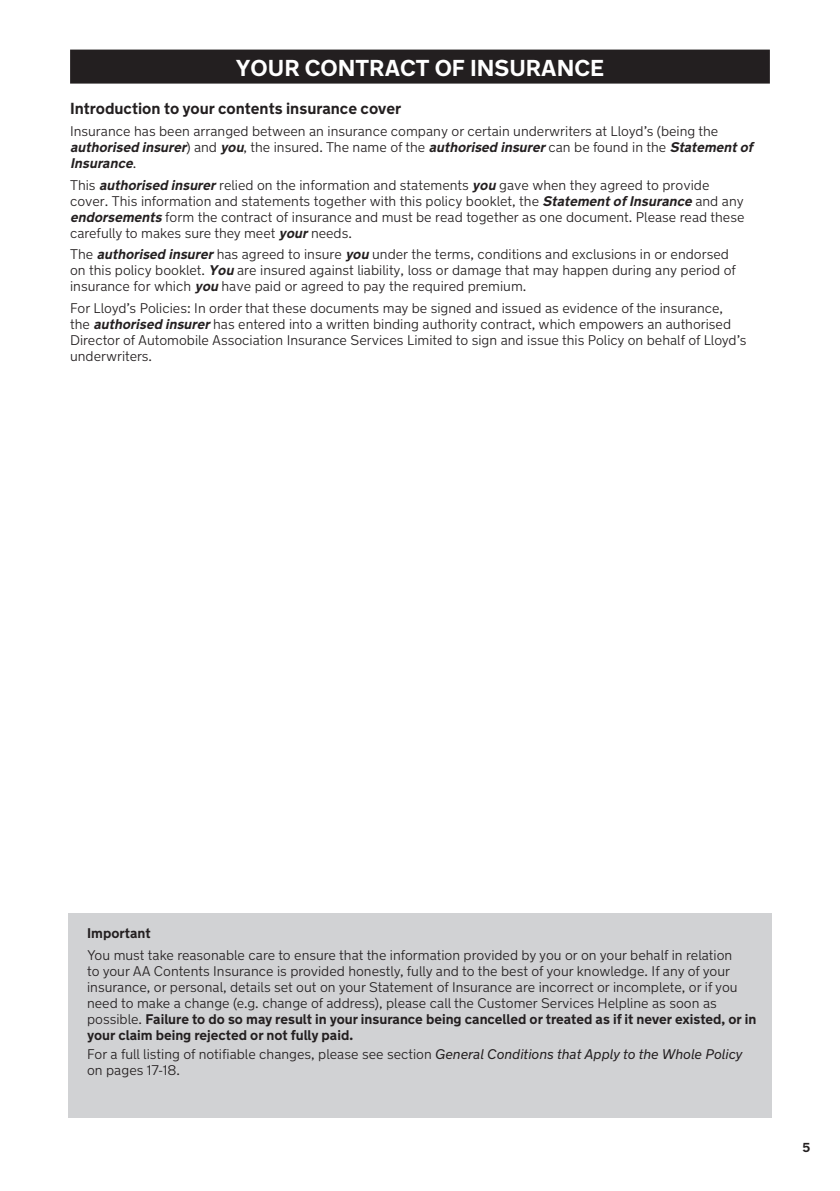
<style>
.page{position:relative;width:840px;height:1191px;background:#fff}
.page>*{position:absolute;margin:0;border:0;box-sizing:border-box;transform-origin:0 0}
.t1{font:700 23px "New Transport";color:#fff}
.t2{font:700 16px "New Transport";color:#231f20}
.t3{font:300 14px/16px "New Transport";color:#231f20}
.t4{font:700 14px "New Transport";color:#231f20}
.t5{font:700 13px "New Transport";color:#231f20}
.s1{font-weight:700;font-style:italic}
.s2{font-weight:700}
.s3{font-weight:400;font-style:italic}
</style>
<div class="page">
<div style="left:68px;top:913px;width:703px;height:204px;background:#d1d2d4"></div>
<div style="left:70px;top:50px;width:699px;height:34px;background:#231f20"></div>
<h1 class="t1" style="left:236px;top:53px;width:369px">YOUR CONTRACT OF INSURANCE</h1>
<p class="t2" style="left:70px;top:99px;width:332px">Introduction to your contents insurance cover</p>
<p class="t3" style="left:70px;top:123px;width:687px">Insurance has been arranged between an insurance company or certain underwriters at Lloyd’s (being the <span class="s1">authorised insurer</span>) a n d <span class="s1">you</span>, t h e i n s u r e d . T h e n a m e o f t h e <span class="s1">authorised insurer</span>c a n b e f o u n d i n t h e <span class="s1">Statementof<br>Insurance</span>.</p>
<p class="t3" style="left:70px;top:177px;width:675px">This <span class="s1">authorised insurer</span>relied on the information and statements <span class="s1">you</span> gave when they agreed to provide cover. This information and statements together with this policy booklet, the <span class="s1">StatementofInsurance</span> and any <span class="s1">endorsements</span> form the contract of insurance and must be read together as one document. Please read these carefully to makes sure they meet <span class="s1">your</span>needs.</p>
<p class="t3" style="left:70px;top:246px;width:667px">The <span class="s1">authorised insurer</span>has agreed to insure <span class="s1">you</span> under the terms, conditions and exclusions in or endorsed on this policy booklet. <span class="s1">You</span> are insured against liability, loss or damage that may happen during any period of insurance for which <span class="s1">you</span> have paid or agreed to pay the required premium.</p>
<p class="t3" style="left:70px;top:300px;width:677px">For Lloyd’s Policies: In order that these documents may be signed and issued as evidence of the insurance, the <span class="s1">authorised insurer</span>has entered into a written binding authority contract, which empowers an authorised Director of Automobile Association Insurance Services Limited to sign and issue this Policy on behalf of Lloyd’s underwriters.</p>
<p class="t4" style="left:87px;top:924px;width:65px">Important</p>
<p class="t3" style="left:87px;top:947px;width:670px">You must take reasonable care to ensure that the information provided by you or on your behalf in relation<br>to your AA Contents Insurance is provided honestly, fully and to the best of your knowledge. If any of your insurance, or personal, details set out on your Statement of Insurance are incorrect or incomplete, or if you need to make a change (e.g. change of address), please call the Customer Services Helpline as soon as possible. <span class="s2">Failure to do so may result in your insurance being cancelled or treated as if it never existed, or in your claim being rejected or not fully paid.</span></p>
<p class="t3" style="left:87px;top:1045px;width:656px">For a full listing of notifiable changes, please see section <span class="s3">General Conditions that Apply to the Whole Policy </span>on pages 17-18.</p>
<p class="t5" style="left:802px;top:1138px;width:9px">5</p>
</div>
